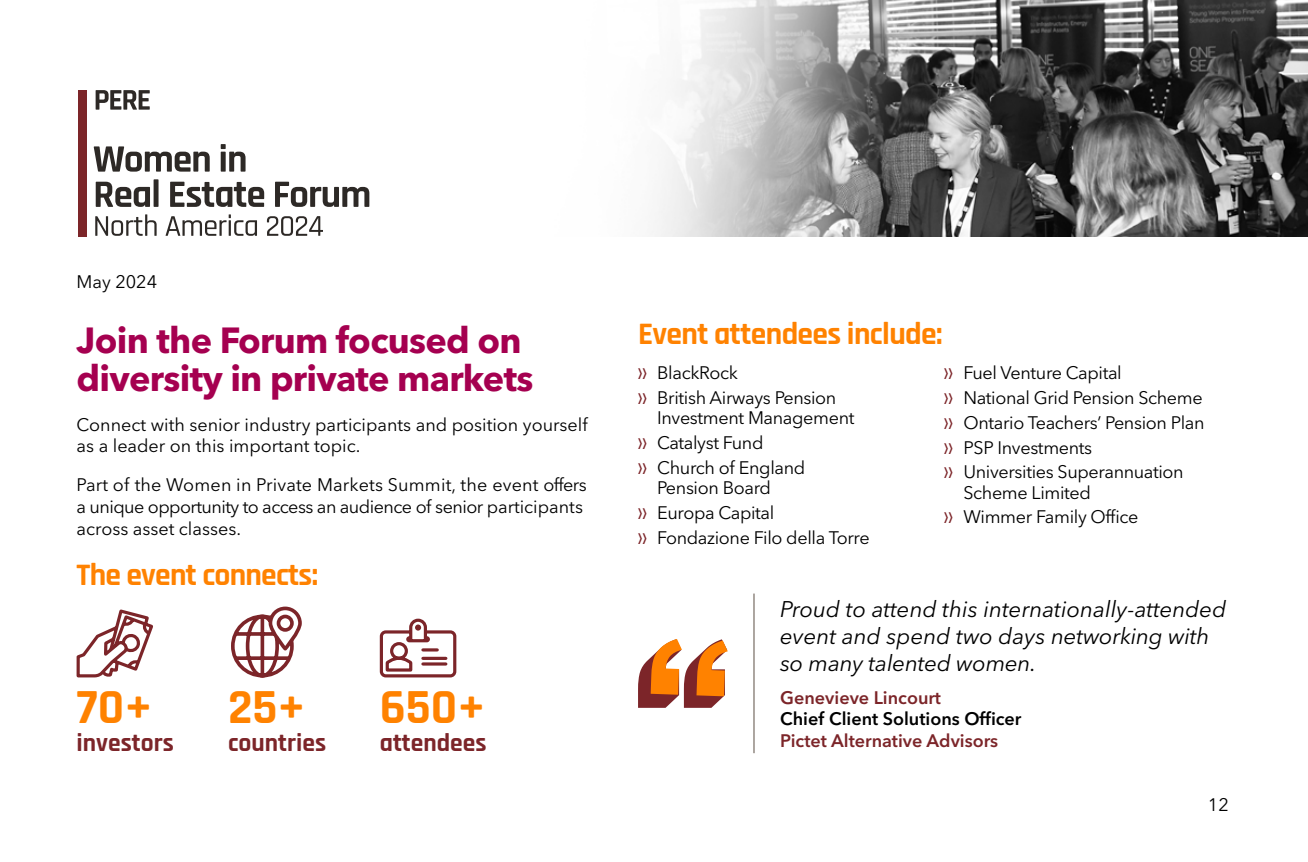
<style>
.page{position:relative;width:1308px;height:862px;background:#fff}
.page>*{position:absolute;margin:0;border:0;box-sizing:border-box;transform-origin:0 0}
.t1{font:700 49.5px "Rajdhani";color:#ff8200}
.t2{font:700 36px/38.2px "Avenir Next LT Pro";letter-spacing:-.02em;color:#a50050}
.t3{font:700 31.5px "Rajdhani";letter-spacing:-.02em;color:#ff8200}
.t4{font:700 25.43px "Rajdhani";color:#7c2529}
.t5{font:italic 22.5px/27px "Avenir Next LT Pro";color:#000}
.t6{font:18px/24.8px "Avenir Next LT Pro";letter-spacing:-.02em;color:#000}
.t7{font:18px/21.6px "Avenir Next LT Pro";color:#000}
.t8{font:600 18px "Avenir Next LT Pro";color:#7c2529}
.t9{font:600 18px "Avenir Next LT Pro";color:#000}
.s1{font-family:"Century Gothic Pro";font-size:20.25px;color:#7c2529}
</style>
<div class="page">
<img style="left:652px;top:0;width:655px;height:236px">
<svg style="left:638px;top:639px;width:89px;height:68px"></svg>
<hr style="left:753px;top:593px;width:1px;height:159px;background:#6e6259">
<svg style="left:76px;top:609px;width:77px;height:69px"></svg>
<svg style="left:379px;top:618px;width:78px;height:60px"></svg>
<hr style="left:423px;top:648px;width:14px;height:3px;background:#7c2529">
<hr style="left:423px;top:656px;width:23px;height:3px;background:#7c2529">
<hr style="left:423px;top:662px;width:23px;height:3px;background:#7c2529">
<svg style="left:231px;top:606px;width:71px;height:72px"></svg>
<svg style="left:94px;top:146px;width:116px;height:25px"></svg>
<svg style="left:221px;top:144px;width:24px;height:27px"></svg>
<svg style="left:96px;top:181px;width:54px;height:26px"></svg>
<hr style="left:154px;top:179px;width:4px;height:28px;background:#2d2926">
<svg style="left:170px;top:181px;width:94px;height:26px"></svg>
<svg style="left:275px;top:181px;width:94px;height:26px"></svg>
<div style="left:77px;top:90px;width:9px;height:146px;background:#7c2529"></div>
<svg style="left:96px;top:90px;width:54px;height:20px"></svg>
<svg style="left:95px;top:214px;width:62px;height:22px"></svg>
<svg style="left:165px;top:214px;width:92px;height:22px"></svg>
<svg style="left:267px;top:216px;width:56px;height:20px"></svg>
<p class="t6" style="left:77px;top:269px;width:82px">May 2024</p>
<h2 class="t2" style="left:77px;top:321px;width:458px">Join the Forum focused on diversity in private markets</h2>
<p class="t7" style="left:77px;top:413px;width:513px">Connect with senior industry participants and position yourself as a leader on this important topic.</p>
<p class="t7" style="left:77px;top:474px;width:512px">Part of the Women in Private Markets Summit, the event offers a unique opportunity to access an audience of senior participants across asset classes.</p>
<h3 class="t3" style="left:77px;top:555px;width:243px">The event connects:</h3>
<h1 class="t1" style="left:77px;top:676px;width:77px">70+</h1>
<h3 class="t4" style="left:77px;top:727px;width:99px">investors</h3>
<h1 class="t1" style="left:228px;top:676px;width:79px">25+</h1>
<h3 class="t4" style="left:228px;top:727px;width:100px">countries</h3>
<h1 class="t1" style="left:380px;top:676px;width:107px">650+</h1>
<h3 class="t4" style="left:380px;top:727px;width:108px">attendees</h3>
<h3 class="t3" style="left:638px;top:314px;width:306px">Event attendees include:</h3>
<p class="t6" style="left:638px;top:360px;width:200px"><span class="s1">»</span> BlackRock<br><span class="s1">»</span> British Airways Pension</p>
<p class="t6" style="left:638px;top:405px;width:218px;text-indent:19px">Investment Management <span class="s1">»</span> Catalyst Fund<br><span class="s1">»</span> Church of England</p>
<p class="t6" style="left:638px;top:475px;width:233px;text-indent:19px">Pension Board<br><span class="s1">»</span> Europa Capital<br><span class="s1">»</span> Fondazione Filo della Torre</p>
<p class="t6" style="left:944px;top:360px;width:262px"><span class="s1">»</span> Fuel Venture Capital<br><span class="s1">»</span> National Grid Pension Scheme <span class="s1">»</span> Ontario Teachers’ Pension Plan <span class="s1">»</span> PSP Investments<br><span class="s1">»</span> Universities Superannuation</p>
<p class="t6" style="left:944px;top:479px;width:196px;text-indent:19px">Scheme Limited<br><span class="s1">»</span> Wimmer Family Office</p>
<p class="t5" style="left:780px;top:595px;width:447px">Proud to attend this internationally-attended event and spend two days networking with so many talented women.</p>
<p class="t8" style="left:780px;top:686px;width:162px">Genevieve Lincourt</p>
<p class="t9" style="left:780px;top:707px;width:243px">Chief Client Solutions Officer</p>
<p class="t8" style="left:780px;top:729px;width:220px">Pictet Alternative Advisors</p>
<p class="t6" style="left:1208px;top:791px;width:22px">12</p>
</div>
